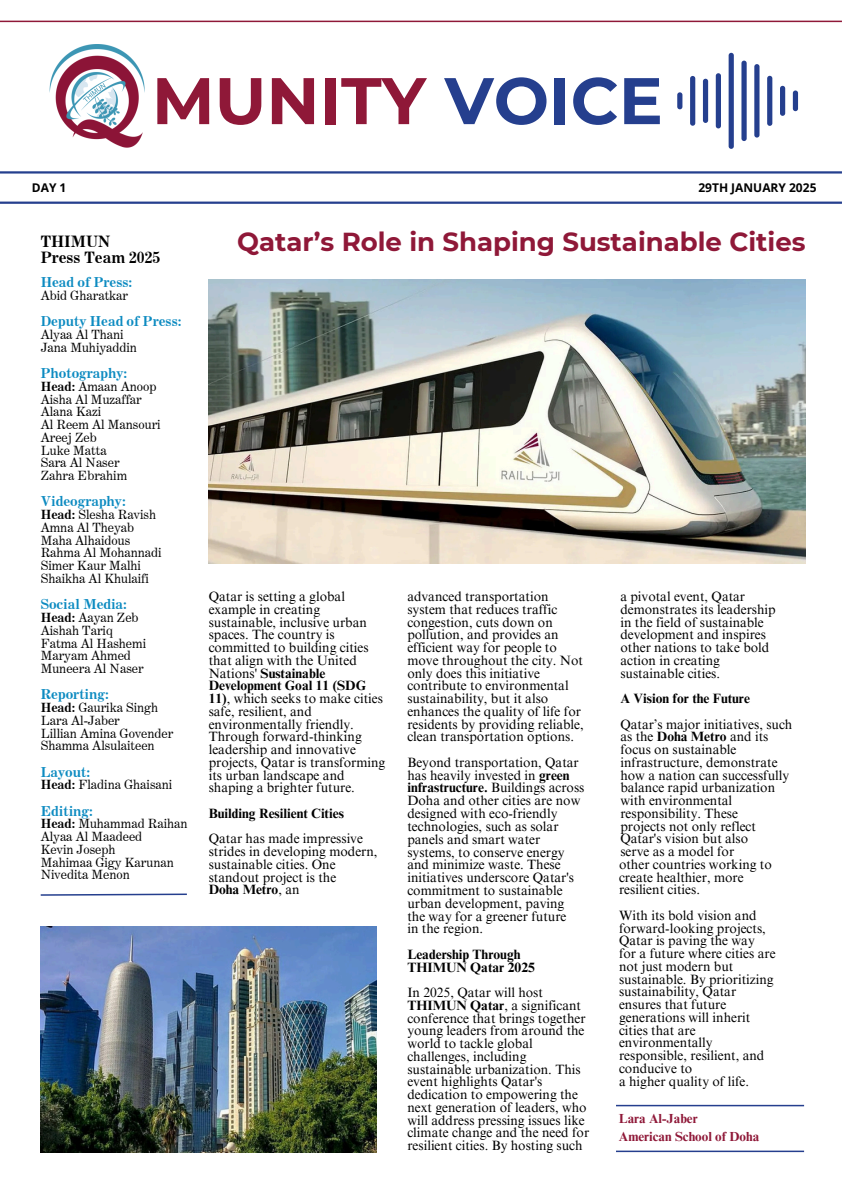
<style>
.page{position:relative;width:842px;height:1191px;background:#fff}
.page>*{position:absolute;margin:0;border:0;box-sizing:border-box;transform-origin:0 0}
.t1{font:700 65.7px "Montserrat";color:#8f1838}
.t2{font:700 26px "Montserrat";color:#8f1838}
.t3{font:700 15.8px "Century Expanded BT";color:#000}
.t4{font:700 13.8px "Century Expanded BT";color:#0d8bc1}
.t5{font:13.5px/12.8px "Times NRMT Pro";color:#000}
.t6{font:700 13.5px/25.5px "Times NRMT Pro";color:#000}
.t7{font:700 13.1px/18px "Times NRMT Pro";color:#8f1838}
.t8{font:12.8px/12.8px "Century Expanded BT";color:#000}
.t9{font:700 12px "Open Sans";color:#000}
.s1{color:#253f8e}
.s2{font-weight:700}
.s3{font-weight:400}
</style>
<div class="page">
<img style="left:209px;top:280px;width:597px;height:283px">
<img style="left:41px;top:926px;width:336px;height:226px">
<svg style="left:40px;top:893px;width:147px;height:3px"></svg>
<hr style="left:616px;top:1104px;width:188px;height:2px;background:#253f8e">
<hr style="left:616px;top:1150px;width:188px;height:1px;background:#253f8e">
<hr style="left:0;top:21px;width:842px;height:1px;background:#8f1838">
<hr style="left:0;top:171px;width:842px;height:2px;background:#253f8e">
<img style="left:49px;top:44px;width:96px;height:104px">
<hr style="left:0;top:201px;width:842px;height:3px;background:#253f8e">
<div style="left:677px;top:92px;width:5px;height:17px;background:#253f8e;border-radius:3px"></div>
<div style="left:690px;top:76px;width:5px;height:50px;background:#253f8e;border-radius:3px"></div>
<div style="left:703px;top:79px;width:5px;height:44px;background:#253f8e;border-radius:3px"></div>
<div style="left:716px;top:73px;width:5px;height:55px;background:#253f8e;border-radius:3px"></div>
<div style="left:729px;top:53px;width:5px;height:96px;background:#253f8e;border-radius:3px"></div>
<div style="left:741px;top:61px;width:6px;height:80px;background:#253f8e;border-radius:3px"></div>
<div style="left:754px;top:64px;width:5px;height:73px;background:#253f8e;border-radius:3px"></div>
<div style="left:767px;top:76px;width:5px;height:50px;background:#253f8e;border-radius:3px"></div>
<div style="left:780px;top:86px;width:5px;height:30px;background:#253f8e;border-radius:3px"></div>
<div style="left:793px;top:90px;width:5px;height:21px;background:#253f8e;border-radius:3px"></div>
<h5 class="t1" style="left:152px;top:60px;width:512px">MUNITY <span class="s1">VOICE</span></h5>
<h5 class="t9" style="left:32px;top:179px;width:36px">DAY 1</h5>
<h4 class="t9" style="left:698px;top:179px;width:120px">29TH JANUARY 2025</h4>
<h5 class="t3" style="left:41px;top:231px;width:71px">THIMUN</h5>
<h5 class="t2" style="left:237px;top:225px;width:570px">Qatar’s Role in Shaping Sustainable Cities</h5>
<h5 class="t3" style="left:41px;top:247px;width:121px">Press Team 2025</h5>
<h5 class="t4" style="left:41px;top:274px;width:93px">Head of Press:</h5>
<h5 class="t8" style="left:41px;top:289px;width:89px">Abid Gharatkar</h5>
<h5 class="t4" style="left:41px;top:313px;width:142px">Deputy Head of Press:</h5>
<h5 class="t8" style="left:41px;top:328px;width:98px">Alyaa Al Thani<br>Jana Muhiyaddin</h5>
<h2 class="t4" style="left:41px;top:364px;width:88px">Photography:</h2>
<h2 class="t8" style="left:41px;top:380px;width:121px"><span class="s2">Head:</span> Amaan Anoop<br>Aisha Al Muzaffar<br>Alana Kazi<br>Al Reem Al Mansouri<br>Areej Zeb<br>Luke Matta<br>Sara Al Naser<br>Zahra Ebrahim</h2>
<p class="t4" style="left:41px;top:493px;width:87px">Videography:</p>
<p class="t8" style="left:41px;top:508px;width:122px"><span class="s2">Head:</span> Slesha Ravish<br>Amna Al Theyab<br>Maha Alhaidous<br>Rahma Al Mohannadi<br>Simer Kaur Malhi<br>Shaikha Al Khulaifi</p>
<h5 class="t4" style="left:41px;top:595px;width:88px">Social Media:</h5>
<h5 class="t8" style="left:41px;top:611px;width:107px"><span class="s2">Head:</span> Aayan Zeb<br>Aishah Tariq<br>Fatma Al Hashemi<br>Maryam Ahmed<br>Muneera Al Naser</h5>
<h4 class="t4" style="left:41px;top:685px;width:70px">Reporting:</h4>
<h4 class="t8" style="left:41px;top:701px;width:134px"><span class="s2">Head:</span> Gaurika Singh<br>Lara Al-Jaber<br>Lillian Amina Govender<br>Shamma Alsulaiteen</h4>
<h5 class="t4" style="left:41px;top:763px;width:51px">Layout:</h5>
<h5 class="t8" style="left:41px;top:778px;width:133px"><span class="s2">Head:</span> Fladina Ghaisani</h5>
<h5 class="t4" style="left:41px;top:802px;width:54px">Editing:</h5>
<h5 class="t8" style="left:41px;top:817px;width:148px"><span class="s2">Head:</span> Muhammad Raihan<br>Alyaa Al Maadeed<br>Kevin Joseph<br>Mahimaa Gigy Karunan<br>Nivedita Menon</h5>
<p class="t5" style="left:209px;top:591px;width:178px">Qatar is setting a global example in creating sustainable, inclusive urban spaces. The country is committed to building cities that align with the United<br>Nations' <span class="s2">Sustainable<br>Development Goal 11 (SDG<br>11)</span>, which seeks to make cities safe, resilient, and environmentally friendly.<br>Through forward-thinking leadership and innovative projects, Qatar is transforming its urban landscape and shaping a brighter future.</p>
<p class="t6" style="left:209px;top:802px;width:137px">Building Resilient Cities</p>
<h1 class="t5" style="left:209px;top:834px;width:170px">Qatar has made impressive strides in developing modern, sustainable cities. One standout project is the<br><span class="s2">Doha Metro</span>, an</h1>
<p class="t5" style="left:407px;top:591px;width:178px">advanced transportation system that reduces traffic congestion, cuts down on pollution, and provides an efficient way for people to move throughout the city. Not only does this initiative contribute to environmental sustainability, but it also enhances the quality of life for residents by providing reliable, clean transportation options.</p>
<p class="t5" style="left:407px;top:757px;width:179px">Beyond transportation, Qatar has heavily invested in <span class="s2">green infrastructure.</span> Buildings across<br>Doha and other cities are now designed with eco-friendly technologies, such as solar</p>
<p class="t5" style="left:407px;top:834px;width:168px">panels and smart water systems, to conserve energy and minimize waste. These initiatives underscore Qatar's commitment to sustainable urban development, paving the way for a greener future</p>
<p class="t6" style="left:407px;top:917px;width:115px"><span class="s3">in the region.<br></span>Leadership Through</p>
<p class="t5" style="left:407px;top:955px;width:137px;line-height:25.5px"><span class="s2">THIMUN Qatar 2025<br></span>In 2025, Qatar will host</p>
<p class="t5" style="left:407px;top:1000px;width:180px"><span class="s2">THIMUN Qatar</span>, a significant conference that brings together young leaders from around the</p>
<h3 class="t5" style="left:407px;top:1038px;width:183px">world to tackle global challenges, including sustainable urbanization. This event highlights Qatar's dedication to empowering the next generation of leaders, who will address pressing issues like climate change and the need for resilient cities. By hosting such</h3>
<h5 class="t5" style="left:620px;top:591px;width:157px">a pivotal event, Qatar demonstrates its leadership in the field of sustainable development and inspires other nations to take bold action in creating sustainable cities.</h5>
<h5 class="t6" style="left:620px;top:687px;width:131px">A Vision for the Future</h5>
<h5 class="t5" style="left:620px;top:719px;width:173px">Qatar’s major initiatives, such as the <span class="s2">Doha Metro</span> and its focus on sustainable infrastructure, demonstrate how a nation can successfully balance rapid urbanization with environmental responsibility. These<br>projects not only reflect<br>Qatar's vision but also</h5>
<h5 class="t5" style="left:620px;top:846px;width:115px">serve as a model for</h5>
<h5 class="t5" style="left:619px;top:859px;width:154px">other countries working to create healthier, more resilient cities.</h5>
<h5 class="t5" style="left:619px;top:910px;width:158px">With its bold vision and forward-looking projects,<br>Qatar is paving the way<br>for a future where cities are not just modern but sustainable. By prioritizing sustainability, Qatar ensures that future generations will inherit cities that are environmentally responsible, resilient, and conducive to<br>a higher quality of life.</h5>
<h4 class="t7" style="left:619px;top:1110px;width:142px">Lara Al-Jaber<br>American School of Doha</h4>
</div>
